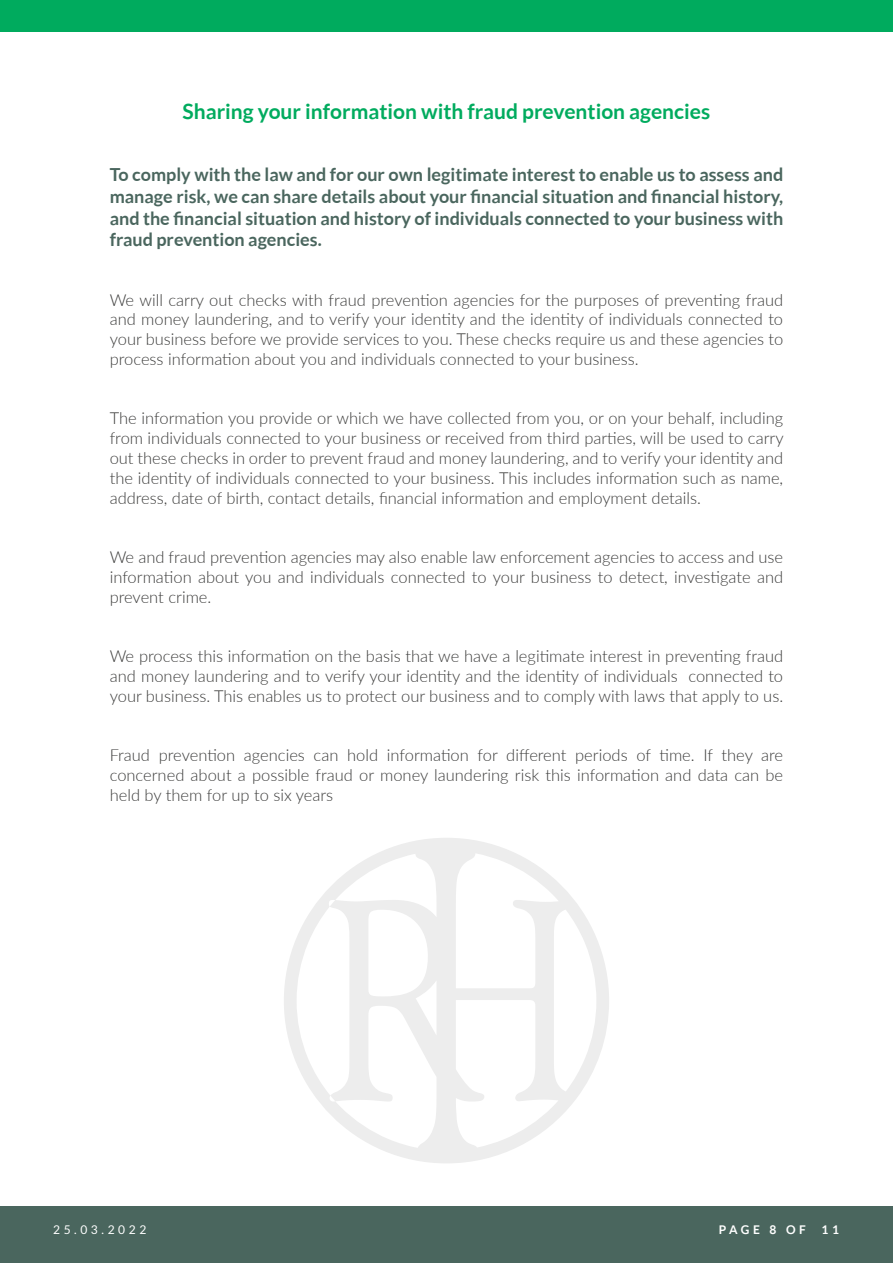
<style>
.page{position:relative;width:893px;height:1263px;background:#fff}
.page>*{position:absolute;margin:0;border:0;box-sizing:border-box;transform-origin:0 0}
.t1{font:700 21px "Lato";color:#00ab5e}
.t2{font:700 18px/21.6px "Lato";color:#4a665e;text-align:justify}
.t3{font:300 16.5px/19.8px "Lato";color:#3c3c3b;text-align:justify}
.t4{font:12px "Lato";letter-spacing:.3em;color:#fff}
.t5{font:700 12px "Lato";letter-spacing:.285em;color:#fff}
</style>
<div class="page">
<div style="left:0;top:0;width:893px;height:32px;background:#00ab5e"></div>
<div style="left:0;top:1205px;width:893px;height:58px;background:#4a665e"></div>
<svg style="left:284px;top:838px;width:325px;height:325px"></svg>
<p class="t1" style="left:183px;top:99px;width:529px">Sharing your information with fraud prevention agencies</p>
<p class="t2" style="left:110px;top:164px;width:675px">To comply with the law and for our own legitimate interest to enable us to assess and manage risk, we can share details about your financial situation and financial history, and the financial situation and history of individuals connected to your business with fraud prevention agencies.</p>
<p class="t3" style="left:110px;top:289px;width:675px">We will carry out checks with fraud prevention agencies for the purposes of preventing fraud and money laundering, and to verify your identity and the identity of individuals connected to your business before we provide services to you. These checks require us and these agencies to process information about you and individuals connected to your business.</p>
<p class="t3" style="left:110px;top:408px;width:675px">The information you provide or which we have collected from you, or on your behalf, including from individuals connected to your business or received from third parties, will be used to carry out these checks in order to prevent fraud and money laundering, and to verify your identity and the identity of individuals connected to your business. This includes information such as name, address, date of birth, contact details, financial information and employment details.</p>
<p class="t3" style="left:110px;top:547px;width:675px">We and fraud prevention agencies may also enable law enforcement agencies to access and use information about you and individuals connected to your business to detect, investigate and prevent crime.</p>
<p class="t3" style="left:110px;top:646px;width:675px">We process this information on the basis that we have a legitimate interest in preventing fraud and money laundering and to verify your identity and the identity of individuals connected to your business. This enables us to protect our business and to comply with laws that apply to us.</p>
<p class="t3" style="left:110px;top:745px;width:675px">Fraud prevention agencies can hold information for different periods of time. If they are concerned about a possible fraud or money laundering risk this information and data can be held by them for up to six years</p>
<p class="t4" style="left:53px;top:1223px;width:95px">25.03.2022</p>
<p class="t5" style="left:719px;top:1223px;width:89px">PAGE 8 OF</p>
<p class="t5" style="left:821px;top:1223px;width:19px">1 1</p>
</div>
